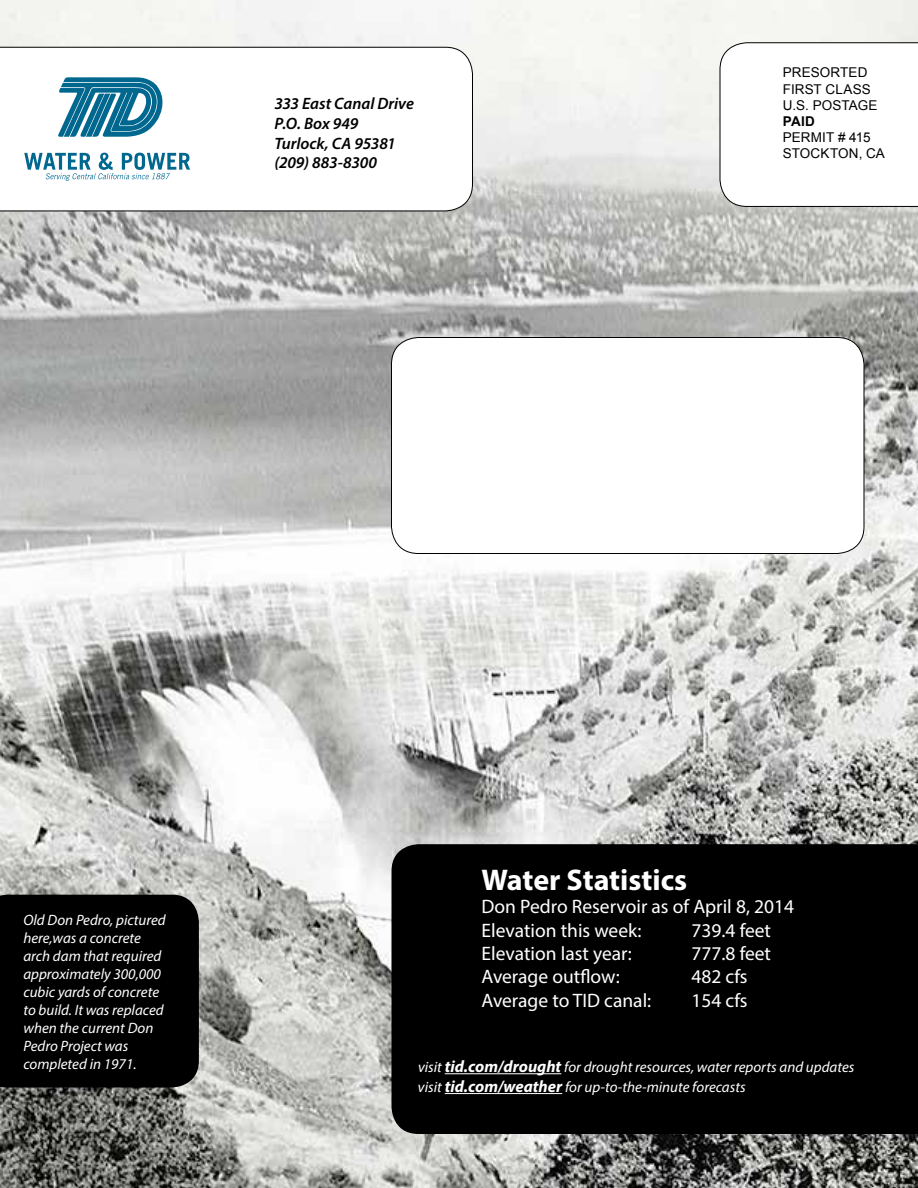
<style>
.page{position:relative;width:918px;height:1188px;background:#fff}
.page>*{position:absolute;margin:0;border:0;box-sizing:border-box;transform-origin:0 0}
.t1{font:700 30px "Myriad Pro";color:#fff}
.t2{font:19.5px/23.4px "Myriad Pro";color:#fff}
.t3{font:italic 600 16.5px/19.8px "Myriad Pro";letter-spacing:-.005em;color:#000}
.t4{font:italic 15px/18px "Myriad Pro";color:#fff}
.t5{font:13.5px/16.2px "Arial";letter-spacing:.005em;color:#000}
.t6{font:700 13.5px "Arial";color:#000}
.s1{font-weight:700;font-size:16.5px}
</style>
<div class="page">
<img style="left:0;top:0;width:918px;height:1188px">
<div style="left:392px;top:844px;width:526px;height:290px;background:#000"></div>
<div style="left:0;top:895px;width:199px;height:193px;background:#000"></div>
<svg style="left:720px;top:42px;width:198px;height:165px"></svg>
<div style="left:392px;top:338px;width:472px;height:216px;background:#fff;border-radius:27px"></div>
<div style="left:391px;top:337px;width:473px;height:217px;border:1px solid #000;border-radius:27px"></div>
<svg style="left:0;top:47px;width:473px;height:164px"></svg>
<hr style="left:445px;top:1073px;width:116px;height:1px;background:#fff">
<hr style="left:445px;top:1093px;width:117px;height:1px;background:#fff">
<svg style="left:58px;top:77px;width:105px;height:60px"></svg>
<svg style="left:24px;top:153px;width:166px;height:28px"></svg>
<p class="t3" style="left:274px;top:93px;width:141px">333 East Canal Drive<br>P.O. Box 949<br>Turlock, CA 95381 (209) 883-8300</p>
<p class="t5" style="left:783px;top:65px;width:96px">PRESORTED<br>FIRST CLASS<br>U.S. POSTAGE</p>
<p class="t6" style="left:783px;top:112px;width:34px">PAID</p>
<p class="t5" style="left:783px;top:129px;width:104px">PERMIT # 415<br>STOCKTON, CA</p>
<p class="t4" style="left:23px;top:910px;width:144px">Old Don Pedro, pictured here,was a concrete arch dam that required approximately 300,000 cubic yards of concrete to build. It was replaced when the current Don<br>Pedro Project was completed in 1971.</p>
<h1 class="t1" style="left:482px;top:860px;width:207px">Water Statistics</h1>
<h2 class="t2" style="left:482px;top:895px;width:314px">Don Pedro Reservoir as of April 8, 2014<br>Elevation this week:</h2>
<h2 class="t2" style="left:691px;top:918px;width:81px">739.4 feet</h2>
<h2 class="t2" style="left:482px;top:942px;width:152px">Elevation last year:</h2>
<h2 class="t2" style="left:691px;top:942px;width:81px">777.8 feet</h2>
<h2 class="t2" style="left:482px;top:965px;width:140px">Average outflow:</h2>
<h2 class="t2" style="left:691px;top:965px;width:58px">482 cfs</h2>
<h2 class="t2" style="left:482px;top:988px;width:171px">Average to TID canal:</h2>
<h2 class="t2" style="left:691px;top:988px;width:58px">154 cfs</h2>
<p class="t4" style="left:418px;top:1057px;width:438px;line-height:19.8px">visit <span class="s1">tid.com/drought</span> for drought resources, water reports and updates visit <span class="s1">tid.com/weather</span> for up-to-the-minute forecasts</p>
</div>
